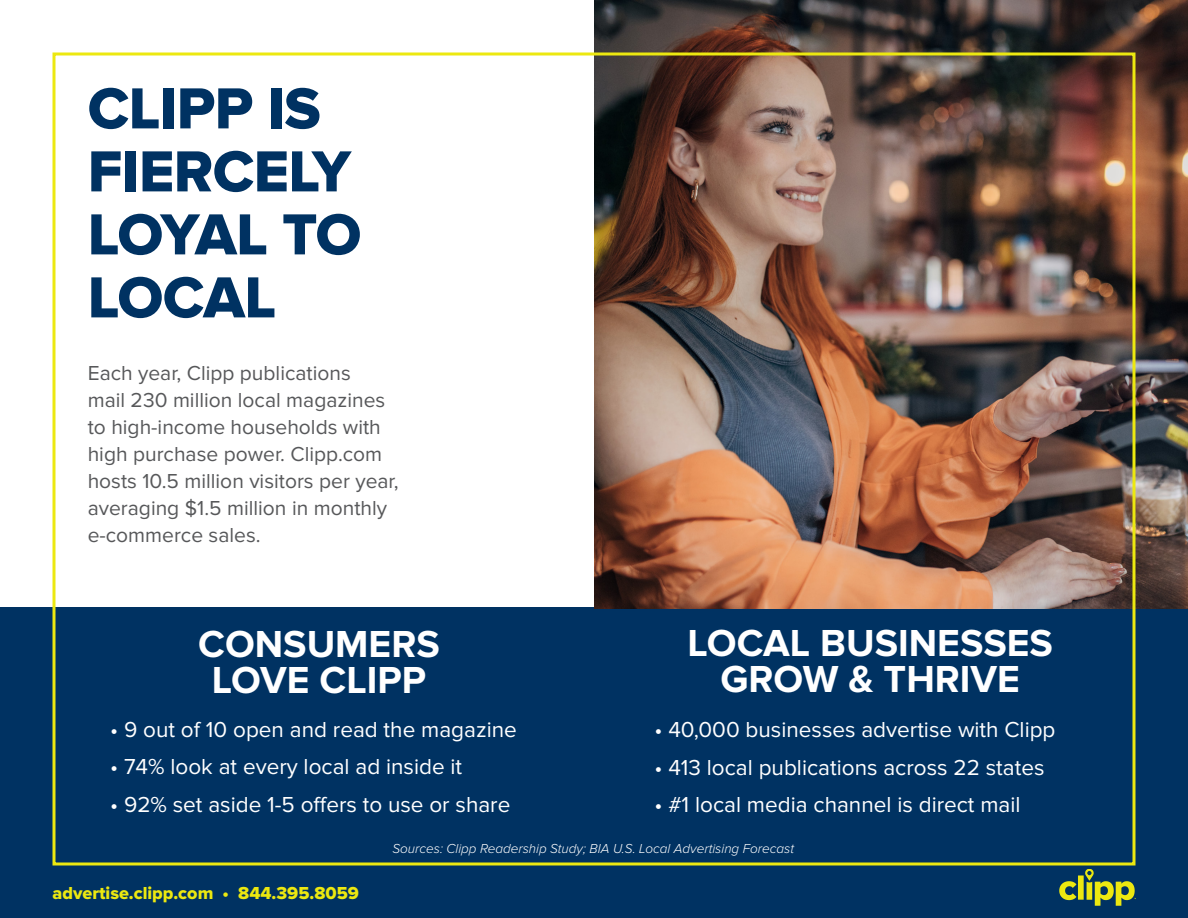
<style>
.page{position:relative;width:1188px;height:918px;background:#fff}
.page>*{position:absolute;margin:0;border:0;box-sizing:border-box;transform-origin:0 0}
.t1{font:60px/63px "Proxima Nova Extrabld";letter-spacing:-.01em;color:#003262}
.t2{font:700 39px/36px "Proxima Nova";color:#fff;text-align:center}
.t3{font:22.5px "Proxima Nova";color:#fff}
.t4{font:21px/27px "Proxima Nova";color:#57585a}
.t5{font:18px "Proxima Nova Extrabld";color:#ece810}
.t6{font:italic 300 13.5px "Proxima Nova";color:#fff}
</style>
<div class="page">
<div style="left:0;top:608px;width:1188px;height:310px;background:#003262"></div>
<img style="left:594px;top:0;width:594px;height:608px">
<svg style="left:1059px;top:870px;width:77px;height:35px"></svg>
<h1 class="t1" style="left:88px;top:79px;width:275px">CLIPP IS<br>FIERCELY<br>LOYAL TO<br>LOCAL</h1>
<p class="t4" style="left:88px;top:360px;width:312px">Each year, Clipp publications<br>mail 230 million local magazines to high-income households with high purchase power. Clipp.com hosts 10.5 million visitors per year, averaging $1.5 million in monthly e-commerce sales.</p>
<h2 class="t2" style="left:198px;top:627px;width:243px">CONSUMERS<br>LOVE CLIPP</h2>
<p class="t3" style="left:110px;top:717px;width:408px">• 9 out of 10 open and read the magazine</p>
<p class="t3" style="left:110px;top:754px;width:354px">• 74% look at every local ad inside it</p>
<p class="t3" style="left:110px;top:792px;width:402px">• 92% set aside 1-5 offers to use or share</p>
<h2 class="t2" style="left:688px;top:626px;width:367px">LOCAL BUSINESSES<br>GROW &amp; THRIVE</h2>
<p class="t3" style="left:654px;top:717px;width:403px">• 40,000 businesses advertise with Clipp</p>
<p class="t3" style="left:654px;top:755px;width:391px">• 413 local publications across 22 states</p>
<p class="t3" style="left:654px;top:792px;width:368px">• #1 local media channel is direct mail</p>
<p class="t5" style="left:52px;top:882px;width:308px">advertise.clipp.com • 844.395.8059</p>
<p class="t6" style="left:392px;top:841px;width:403px">Sources: Clipp Readership Study; BIA U.S. Local Advertising Forecast</p>
</div>
